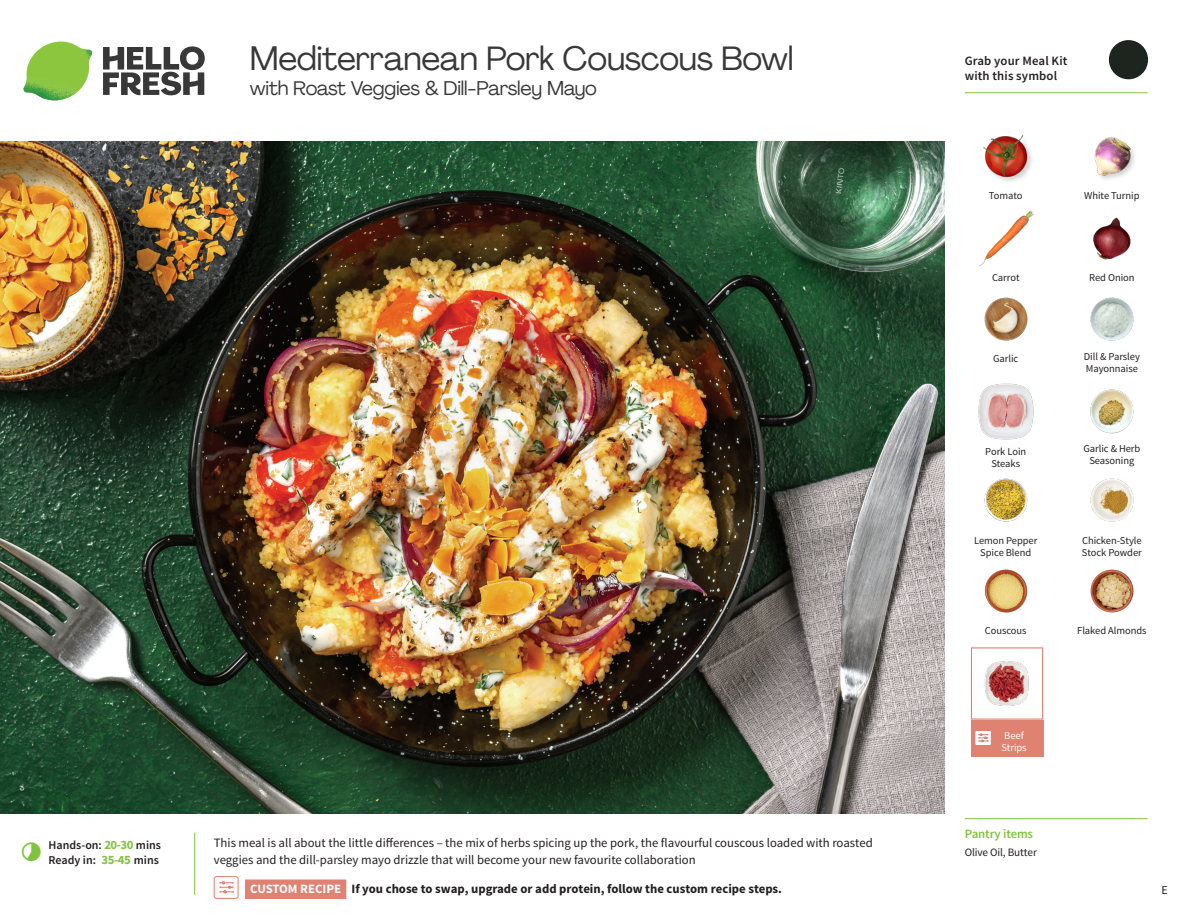
<style>
.page{position:relative;width:1188px;height:918px;background:#fff}
.page>*{position:absolute;margin:0;border:0;box-sizing:border-box;transform-origin:0 0}
._15_Titel_UK{font:33px "Agrandir";letter-spacing:-.01em;color:#383839}
._15_Titel_UK-2{font:19.5px "Agrandir";letter-spacing:-.01em;color:#383839}
.Step_6_Text_AU{font:12.75px/16.5px "Source Sans Pro";color:#231f20}
.Step_6_Text_AU-2{font:700 12.75px "Source Sans Pro";color:#231f20}
.t1{font:600 12.75px/15px "Source Sans Pro";letter-spacing:.01em;color:#231f20}
._04_Headers_Front{font:600 12.75px "Source Sans Pro";letter-spacing:-.01em;color:#81c340}
._04_Intro{font:600 12px "Source Sans Pro";color:#231f20}
.t2{font:12px "Source Sans Pro";color:#231f20}
._05_Pantry{font:11.25px "Source Sans Pro";letter-spacing:-.01em;color:#231f20}
._18_FRONT_ingredient{font:10.5px/12px "Source Sans Pro";letter-spacing:-.005em;color:#231f20;text-align:center}
._18_FRONT_ingredient-2{font:10.5px/12px "Source Sans Pro";letter-spacing:-.005em;color:#fff}
.s1{font-weight:700;font-size:12.75px;color:#81c340}
.s2{color:#fff}
</style>
<div class="page">
<svg style="left:103px;top:46px;width:102px;height:49px"></svg>
<img style="left:23px;top:42px;width:69px;height:59px">
<img style="left:0;top:142px;width:945px;height:672px">
<svg style="left:194px;top:832px;width:153px;height:67px"></svg>
<div style="left:214px;top:877px;width:24px;height:21px;background:#fafafa;border-radius:2px"></div>
<div style="left:214px;top:876px;width:25px;height:23px;border:1px solid #df8272;border-radius:2px"></div>
<svg style="left:220px;top:881px;width:14px;height:12px"></svg>
<img style="left:1090px;top:297px;width:44px;height:44px">
<img style="left:1090px;top:389px;width:44px;height:45px">
<img style="left:978px;top:383px;width:56px;height:57px">
<img style="left:984px;top:478px;width:44px;height:44px">
<img style="left:1090px;top:569px;width:44px;height:44px">
<img style="left:984px;top:569px;width:44px;height:44px">
<img style="left:984px;top:297px;width:44px;height:44px">
<img style="left:979px;top:210px;width:55px;height:56px">
<img style="left:1093px;top:217px;width:38px;height:43px">
<img style="left:983px;top:135px;width:49px;height:46px">
<img style="left:1094px;top:137px;width:41px;height:42px">
<img style="left:1090px;top:478px;width:44px;height:44px">
<div style="left:971px;top:720px;width:72px;height:37px;background:#df8272"></div>
<div style="left:971px;top:647px;width:72px;height:73px;border:1px solid #df8272"></div>
<img style="left:984px;top:661px;width:45px;height:45px">
<div style="left:975px;top:730px;width:16px;height:16px;background:#fafafa;border-radius:2px"></div>
<div style="left:975px;top:730px;width:17px;height:16px;border:1px solid #d08477;border-radius:2px"></div>
<svg style="left:979px;top:734px;width:10px;height:8px"></svg>
<hr style="left:965px;top:818px;width:183px;height:1px;background:#81c340">
<svg style="left:1091px;top:40px;width:58px;height:54px"></svg>
<hr style="left:965px;top:92px;width:183px;height:1px;background:#81c340">
<p class="_15_Titel_UK" style="left:250px;top:38px;width:545px">Mediterranean Pork Couscous Bowl</p>
<p class="_15_Titel_UK-2" style="left:250px;top:76px;width:349px">with Roast Veggies &amp; Dill-Parsley Mayo</p>
<p class="_04_Intro" style="left:48px;top:837px;width:114px">Hands-on: <span class="s1">20-30</span> mins</p>
<p class="_04_Intro" style="left:48px;top:852px;width:112px">Ready in: <span class="s1">35-45</span> mins</p>
<p class="Step_6_Text_AU" style="left:214px;top:835px;width:661px">This meal is all about the little differences – the mix of herbs spicing up the pork, the flavourful couscous loaded with roasted veggies and the dill-parsley mayo drizzle that will become your new favourite collaboration</p>
<p class="Step_6_Text_AU-2" style="left:250px;top:881px;width:533px"><span class="s2">CUSTOM RECIPE</span> If you chose to swap, upgrade or add protein, follow the custom recipe steps.</p>
<p class="t1" style="left:965px;top:53px;width:104px">Grab your Meal Kit with this symbol</p>
<p class="_18_FRONT_ingredient" style="left:989px;top:189px;width:35px">Tomato</p>
<p class="_18_FRONT_ingredient" style="left:1084px;top:189px;width:57px">White Turnip</p>
<p class="_18_FRONT_ingredient" style="left:992px;top:271px;width:29px">Carrot</p>
<p class="_18_FRONT_ingredient" style="left:1089px;top:271px;width:47px">Red Onion</p>
<p class="_18_FRONT_ingredient" style="left:993px;top:352px;width:27px">Garlic</p>
<p class="_18_FRONT_ingredient" style="left:1084px;top:351px;width:58px;text-align:left">Dill &amp; Parsley<br>Mayonnaise</p>
<p class="_18_FRONT_ingredient" style="left:985px;top:446px;width:42px">Pork Loin<br>Steaks</p>
<p class="_18_FRONT_ingredient" style="left:1083px;top:443px;width:58px">Garlic &amp; Herb<br>Seasoning</p>
<p class="_18_FRONT_ingredient" style="left:974px;top:534px;width:65px">Lemon Pepper<br>Spice Blend</p>
<p class="_18_FRONT_ingredient" style="left:1082px;top:534px;width:61px;text-align:left">Chicken-Style<br>Stock Powder</p>
<p class="_18_FRONT_ingredient" style="left:985px;top:624px;width:43px">Couscous</p>
<p class="_18_FRONT_ingredient" style="left:1077px;top:624px;width:71px">Flaked Almonds</p>
<p class="_18_FRONT_ingredient-2" style="left:1001px;top:729px;width:27px">Beef<br>Strips</p>
<p class="_04_Headers_Front" style="left:965px;top:826px;width:70px">Pantry items</p>
<p class="_05_Pantry" style="left:965px;top:845px;width:74px">Olive Oil, Butter</p>
<p class="t2" style="left:1161px;top:882px;width:8px">E</p>
</div>
